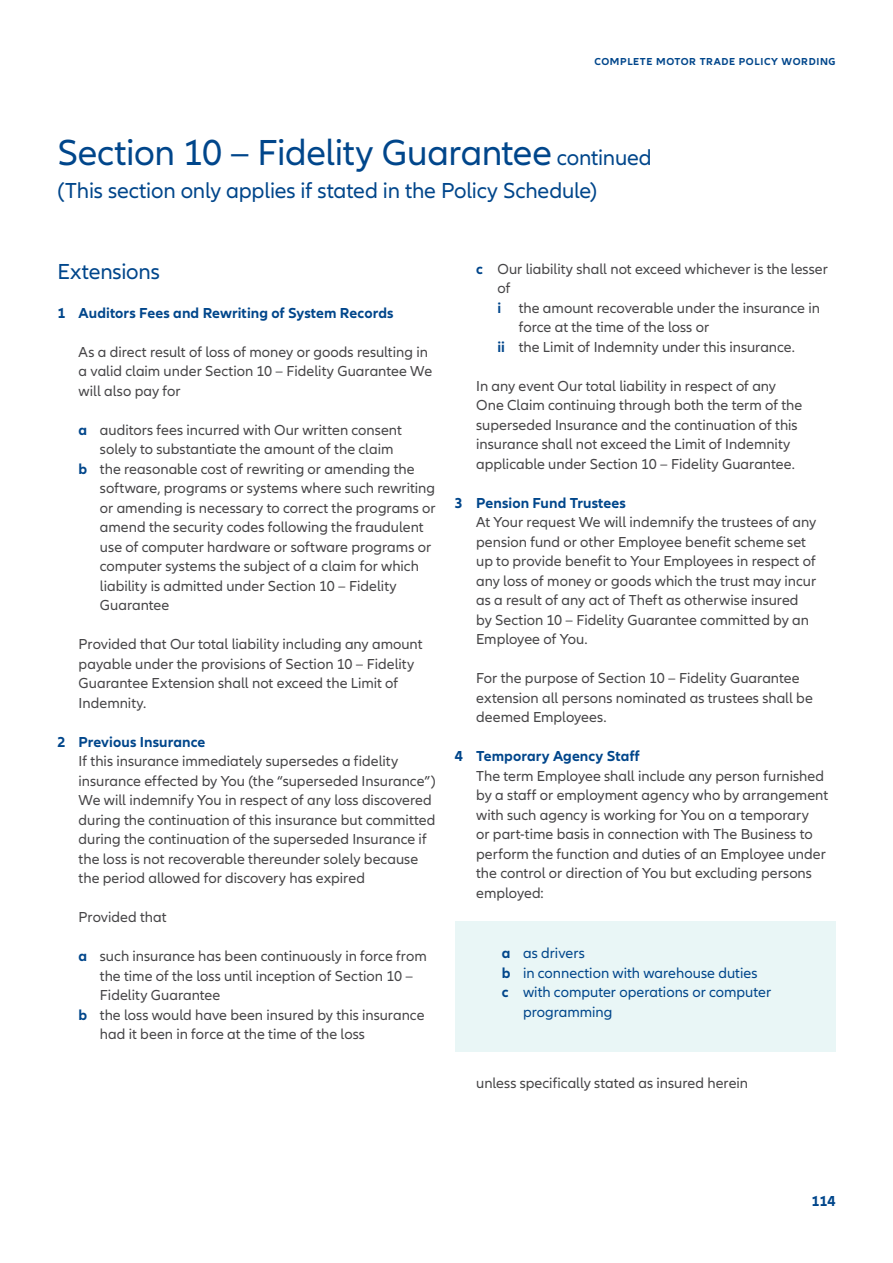
<style>
.page{position:relative;width:893px;height:1263px;background:#fff}
.page>*{position:absolute;margin:0;border:0;box-sizing:border-box;transform-origin:0 0}
.t1{font:37.5px "Allianz Neo";letter-spacing:-.01em;color:#00468b}
.t2{font:22.5px "Allianz Neo";letter-spacing:-.005em;color:#00468b}
.t3{font:15px/19.5px "Allianz Neo";color:#464547}
.t4{font:700 15px "Allianz Neo";letter-spacing:.005em;color:#00468b}
.t5{font:15px "Allianz Neo";color:#00468b}
.t6{font:700 10.5px "Allianz Neo";letter-spacing:.06em;color:#00468b}
.s1{font-size:22.5px}
.s2{font-weight:700;color:#00468b}
.s3{font-weight:700}
</style>
<div class="page">
<div style="left:455px;top:921px;width:381px;height:131px;background:#e9f6f6"></div>
<p class="t6" style="left:594px;top:56px;width:243px">COMPLETE MOTOR TRADE POLICY WORDING</p>
<h1 class="t1" style="left:57px;top:132px;width:596px">Section 10 – Fidelity Guarantee <span class="s1">continued</span></h1>
<h2 class="t2" style="left:57px;top:178px;width:541px">(This section only applies if stated in the Policy Schedule)</h2>
<h2 class="t2" style="left:57px;top:258px;width:104px">Extensions</h2>
<p class="t4" style="left:57px;top:304px;width:338px">1 Auditors Fees and Rewriting of System Records</p>
<p class="t3" style="left:79px;top:342px;width:355px">As a direct result of loss of money or goods resulting in a valid claim under Section 10 – Fidelity Guarantee We will also pay for</p>
<p class="t3" style="left:79px;top:420px;width:325px"><span class="s2">a</span> auditors fees incurred with Our written consent</p>
<p class="t3" style="left:100px;top:440px;width:295px">solely to substantiate the amount of the claim</p>
<p class="t3" style="left:79px;top:459px;width:338px"><span class="s2">b</span> the reasonable cost of rewriting or amending the</p>
<p class="t3" style="left:100px;top:479px;width:337px">software, programs or systems where such rewriting</p>
<p class="t3" style="left:100px;top:498px;width:337px">or amending is necessary to correct the programs or</p>
<p class="t3" style="left:100px;top:518px;width:325px">amend the security codes following the fraudulent</p>
<p class="t3" style="left:100px;top:537px;width:333px">use of computer hardware or software programs or</p>
<p class="t3" style="left:100px;top:557px;width:321px">computer systems the subject of a claim for which</p>
<p class="t3" style="left:100px;top:576px;width:298px">liability is admitted under Section 10 – Fidelity</p>
<p class="t3" style="left:100px;top:596px;width:71px">Guarantee</p>
<p class="t3" style="left:79px;top:635px;width:345px">Provided that Our total liability including any amount payable under the provisions of Section 10 – Fidelity Guarantee Extension shall not exceed the Limit of Indemnity.</p>
<p class="t4" style="left:57px;top:733px;width:150px">2 Previous Insurance</p>
<p class="t3" style="left:79px;top:752px;width:358px">If this insurance immediately supersedes a fidelity insurance effected by You (the “superseded Insurance”)<br>We will indemnify You in respect of any loss discovered during the continuation of this insurance but committed during the continuation of the superseded Insurance if the loss is not recoverable thereunder solely because the period allowed for discovery has expired</p>
<p class="t3" style="left:79px;top:908px;width:90px">Provided that</p>
<p class="t3" style="left:79px;top:947px;width:350px"><span class="s2">a</span> such insurance has been continuously in force from</p>
<p class="t3" style="left:100px;top:966px;width:315px">the time of the loss until inception of Section 10 –</p>
<p class="t3" style="left:100px;top:986px;width:122px">Fidelity Guarantee</p>
<p class="t3" style="left:79px;top:1005px;width:347px"><span class="s2">b</span> the loss would have been insured by this insurance</p>
<p class="t3" style="left:100px;top:1025px;width:267px">had it been in force at the time of the loss</p>
<p class="t3" style="left:476px;top:259px;width:353px"><span class="s2">c</span> Our liability shall not exceed whichever is the lesser</p>
<p class="t3" style="left:497px;top:279px;width:15px">of</p>
<p class="t3" style="left:497px;top:298px;width:324px"><span class="s2">i</span> the amount recoverable under the insurance in</p>
<p class="t3" style="left:519px;top:318px;width:192px">force at the time of the loss or</p>
<p class="t3" style="left:497px;top:337px;width:299px"><span class="s2">ii</span> the Limit of Indemnity under this insurance.</p>
<p class="t3" style="left:476px;top:376px;width:328px">In any event Our total liability in respect of any One Claim continuing through both the term of the superseded Insurance and the continuation of this insurance shall not exceed the Limit of Indemnity applicable under Section 10 – Fidelity Guarantee.</p>
<p class="t4" style="left:455px;top:494px;width:173px">3 Pension Fund Trustees</p>
<p class="t3" style="left:476px;top:513px;width:342px">At Your request We will indemnify the trustees of any pension fund or other Employee benefit scheme set up to provide benefit to Your Employees in respect of any loss of money or goods which the trust may incur as a result of any act of Theft as otherwise insured by Section 10 – Fidelity Guarantee committed by an Employee of You.</p>
<p class="t3" style="left:476px;top:669px;width:338px">For the purpose of Section 10 – Fidelity Guarantee extension all persons nominated as trustees shall be deemed Employees.</p>
<p class="t4" style="left:455px;top:747px;width:186px">4 Temporary Agency Staff</p>
<p class="t3" style="left:476px;top:766px;width:354px">The term Employee shall include any person furnished by a staff or employment agency who by arrangement with such agency is working for You on a temporary<br>or part-time basis in connection with The Business to perform the function and duties of an Employee under the control or direction of You but excluding persons employed:</p>
<p class="t5" style="left:502px;top:944px;width:84px"><span class="s3">a</span> as drivers</p>
<p class="t5" style="left:502px;top:964px;width:257px"><span class="s3">b</span> in connection with warehouse duties</p>
<p class="t5" style="left:502px;top:983px;width:271px"><span class="s3">c</span> with computer operations or computer</p>
<p class="t5" style="left:523px;top:1003px;width:91px">programming</p>
<p class="t3" style="left:476px;top:1073px;width:273px">unless specifically stated as insured herein</p>
<p class="t4" style="left:811px;top:1192px;width:26px">114</p>
</div>
